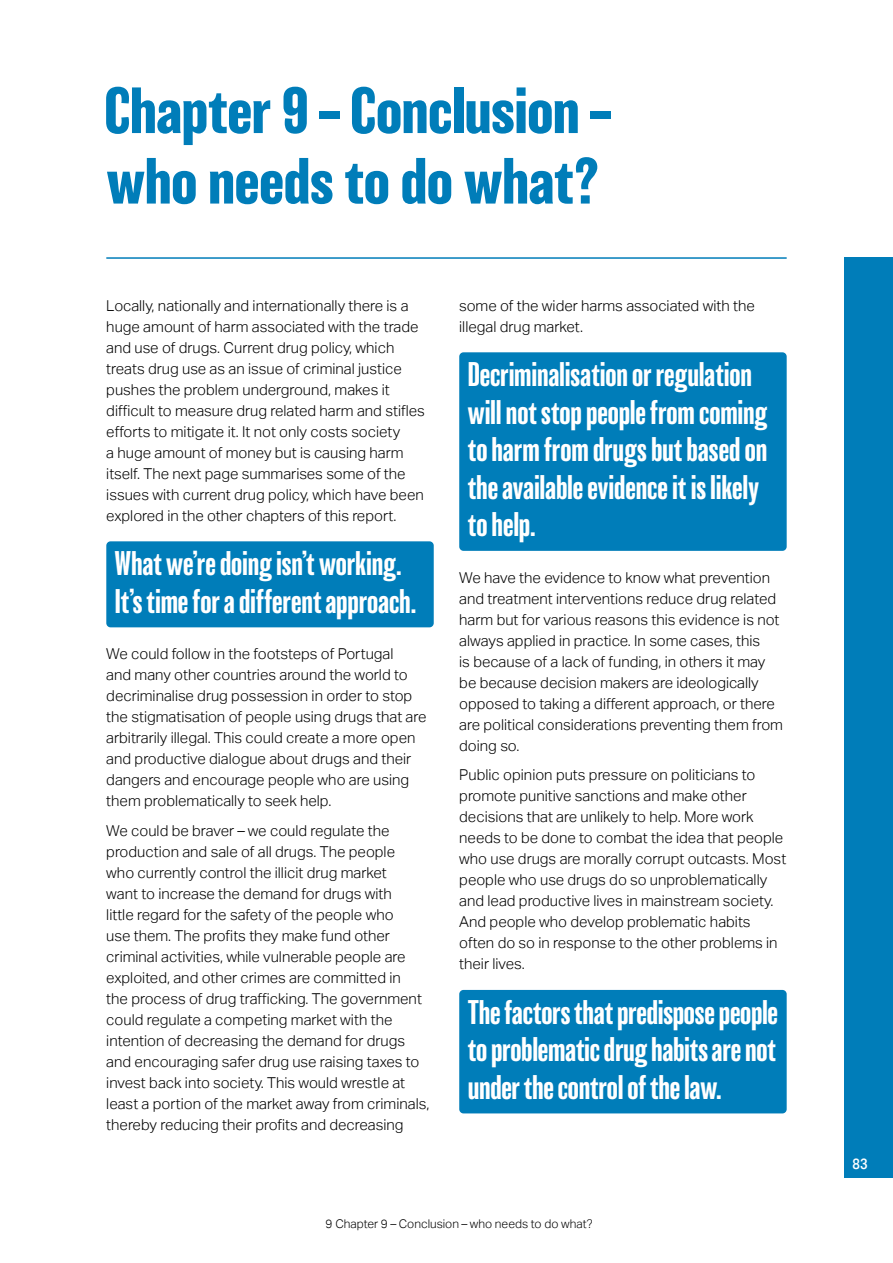
<style>
.page{position:relative;width:893px;height:1263px;background:#fff}
.page>*{position:absolute;margin:0;border:0;box-sizing:border-box;transform-origin:0 0}
.t1{font:700 60px/70.5px "Balboa";letter-spacing:-.005em;color:#007db9}
.t2{font:condensed 31.5px/37.5px "Balboa";letter-spacing:-.005em;color:#fff}
.t3{font:300 15px/21px "Aktiv Grotesk";color:#000}
.t4{font:500 15px "Aktiv Grotesk Cd";color:#fff}
.t5{font:300 12px "Aktiv Grotesk";color:#000}
</style>
<div class="page">
<div style="left:844px;top:257px;width:49px;height:921px;background:#007db9"></div>
<hr style="left:106px;top:257px;width:681px;height:2px;background:#007db9">
<div style="left:106px;top:541px;width:328px;height:86px;background:#007db9;border-radius:4px"></div>
<div style="left:459px;top:352px;width:328px;height:199px;background:#007db9;border-radius:4px"></div>
<div style="left:459px;top:990px;width:328px;height:123px;background:#007db9;border-radius:4px"></div>
<h1 class="t1" style="left:104px;top:76px;width:511px">Chapter 9 – Conclusion – who needs to do what?</h1>
<p class="t3" style="left:106px;top:295px;width:320px">Locally, nationally and internationally there is a huge amount of harm associated with the trade and use of drugs. Current drug policy, which treats drug use as an issue of criminal justice pushes the problem underground, makes it difficult to measure drug related harm and stifles efforts to mitigate it. It not only costs society<br>a huge amount of money but is causing harm itself. The next page summarises some of the issues with current drug policy, which have been explored in the other chapters of this report.</p>
<p class="t2" style="left:115px;top:545px;width:303px">What we’re doing isn’t working.<br>It’s time for a different approach.</p>
<p class="t3" style="left:106px;top:643px;width:322px">We could follow in the footsteps of Portugal<br>and many other countries around the world to decriminalise drug possession in order to stop the stigmatisation of people using drugs that are arbitrarily illegal. This could create a more open and productive dialogue about drugs and their dangers and encourage people who are using them problematically to seek help.</p>
<p class="t3" style="left:106px;top:820px;width:325px">We could be braver – we could regulate the production and sale of all drugs. The people<br>who currently control the illicit drug market<br>want to increase the demand for drugs with<br>little regard for the safety of the people who<br>use them. The profits they make fund other criminal activities, while vulnerable people are exploited, and other crimes are committed in<br>the process of drug trafficking. The government could regulate a competing market with the intention of decreasing the demand for drugs and encouraging safer drug use raising taxes to invest back into society. This would wrestle at least a portion of the market away from criminals, thereby reducing their profits and decreasing</p>
<p class="t3" style="left:459px;top:295px;width:297px">some of the wider harms associated with the illegal drug market.</p>
<p class="t2" style="left:468px;top:356px;width:301px">Decriminalisation or regulation will not stop people from coming to harm from drugs but based on the available evidence it is likely to help.</p>
<p class="t3" style="left:459px;top:567px;width:325px">We have the evidence to know what prevention and treatment interventions reduce drug related harm but for various reasons this evidence is not always applied in practice. In some cases, this<br>is because of a lack of funding, in others it may be because decision makers are ideologically opposed to taking a different approach, or there are political considerations preventing them from doing so.</p>
<p class="t3" style="left:459px;top:764px;width:329px">Public opinion puts pressure on politicians to promote punitive sanctions and make other decisions that are unlikely to help. More work needs to be done to combat the idea that people who use drugs are morally corrupt outcasts. Most people who use drugs do so unproblematically and lead productive lives in mainstream society.<br>And people who develop problematic habits often do so in response to the other problems in their lives.</p>
<p class="t2" style="left:468px;top:994px;width:312px;text-align:justify">The factors that predispose people to problematic drug habits are not under the control of the law.</p>
<p class="t5" style="left:326px;top:1216px;width:269px">9 Chapter 9 – Conclusion – who needs to do what?</p>
<p class="t4" style="left:853px;top:1155px;width:16px">83</p>
</div>
